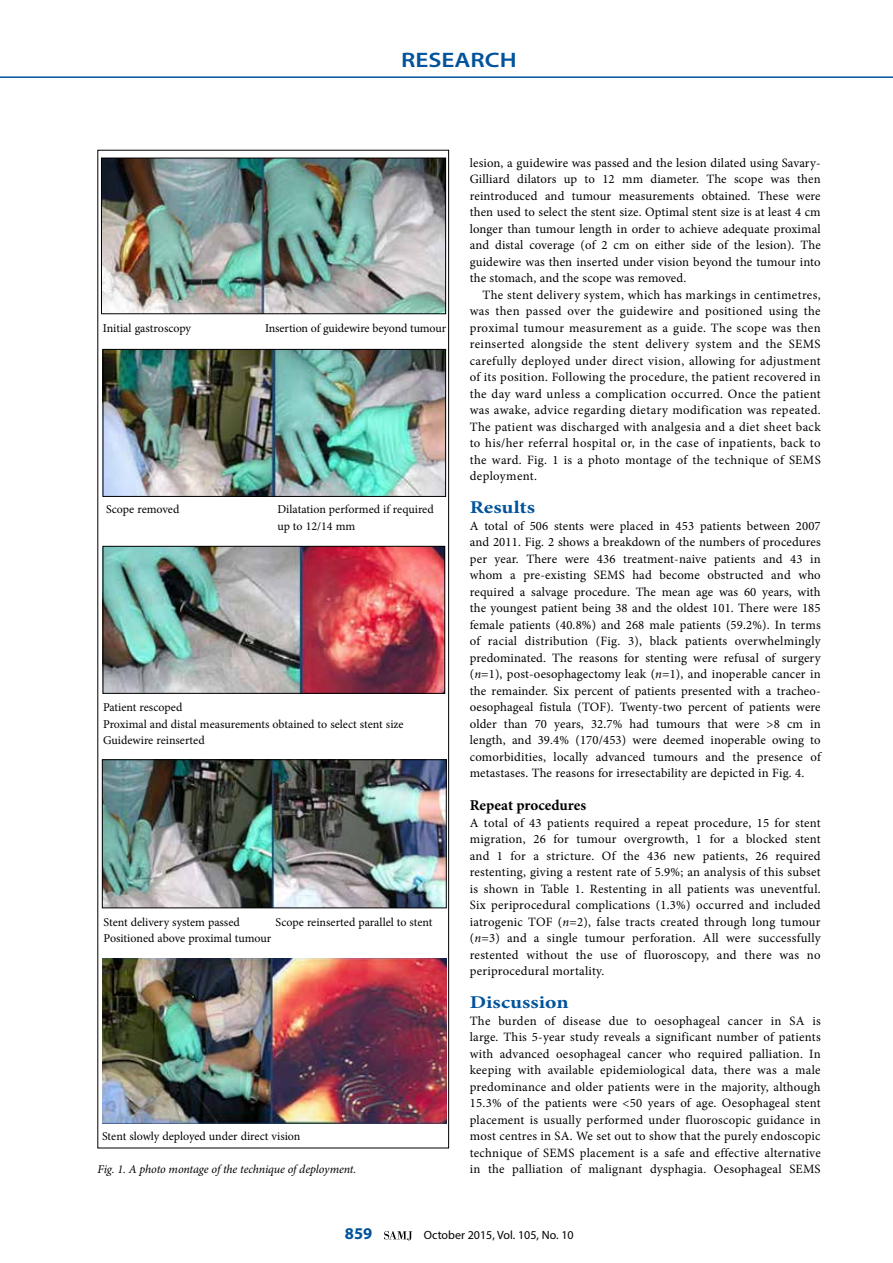
<style>
.page{position:relative;width:893px;height:1263px;background:#fff}
.page>*{position:absolute;margin:0;border:0;box-sizing:border-box;transform-origin:0 0}
.t1{font:600 21px "Myriad Pro";color:#00539b;scale:1.2 1}
.t2{font:700 18px "Minion Pro";color:#00539b;scale:1.2 1}
.t3{font:700 16.5px "Myriad Pro";color:#00539b}
.t4{font:700 15px "Minion Pro";color:#000}
.t5{font:12.75px/16.5px "Minion Pro";letter-spacing:.015em;color:#000;text-align:justify}
.t6{font:12px/16.5px "Minion Pro";color:#000}
.t7{font:italic 12px "Minion Pro";letter-spacing:-.01em;color:#000}
.t8{font:12px "Myriad Pro";color:#000}
.s1{font-style:italic}
</style>
<div class="page">
<hr style="left:0;top:76px;width:893px;height:2px;background:#00539b">
<svg style="left:384px;top:1231px;width:28px;height:9px"></svg>
<img style="left:103px;top:160px;width:341px;height:152px">
<div style="left:101px;top:158px;width:345px;height:156px;border:1px solid #000"></div>
<img style="left:105px;top:351px;width:339px;height:144px">
<div style="left:103px;top:349px;width:343px;height:148px;border:1px solid #000"></div>
<img style="left:105px;top:548px;width:338px;height:143px">
<div style="left:103px;top:546px;width:342px;height:147px;border:1px solid #000"></div>
<img style="left:102px;top:959px;width:344px;height:165px">
<img style="left:104px;top:761px;width:340px;height:145px">
<div style="left:102px;top:759px;width:344px;height:149px;border:1px solid #000"></div>
<h1 class="t1" style="left:401px;top:47px;width:98px">RESEARCH</h1>
<p class="t6" style="left:103px;top:320px;width:90px">Initial gastroscopy</p>
<p class="t6" style="left:265px;top:320px;width:183px">Insertion of guidewire beyond tumour</p>
<p class="t6" style="left:106px;top:501px;width:75px">Scope removed</p>
<p class="t6" style="left:277px;top:501px;width:158px">Dilatation performed if required up to 12/14 mm</p>
<p class="t6" style="left:103px;top:699px;width:302px">Patient rescoped<br>Proximal and distal measurements obtained to select stent size<br>Guidewire reinserted</p>
<p class="t6" style="left:104px;top:914px;width:169px">Stent delivery system passed<br>Positioned above proximal tumour</p>
<p class="t6" style="left:276px;top:914px;width:158px">Scope reinserted parallel to stent</p>
<p class="t6" style="left:102px;top:1128px;width:200px">Stent slowly deployed under direct vision</p>
<p class="t5" style="left:470px;top:154px;width:352px">lesion, a guidewire was passed and the lesion dilated using Savary-Gilliard dilators up to 12 mm diameter. The scope was then reintroduced and tumour measurements obtained. These were then used to select the stent size. Optimal stent size is at least 4 cm longer than tumour length in order to achieve adequate proximal and distal coverage (of 2 cm on either side of the lesion). The guidewire was then inserted under vision beyond the tumour into the stomach, and the scope was removed.</p>
<p class="t5" style="left:470px;top:286px;width:352px;text-indent:13px">The stent delivery system, which has markings in centimetres, was then passed over the guidewire and positioned using the proximal tumour measurement as a guide. The scope was then reinserted alongside the stent delivery system and the SEMS carefully deployed under direct vision, allowing for adjustment of its position. Following the procedure, the patient recovered in the day ward unless a complication occurred. Once the patient was awake, advice regarding dietary modification was repeated.<br>The patient was discharged with analgesia and a diet sheet back to his/her referral hospital or, in the case of inpatients, back to the ward. Fig. 1 is a photo montage of the technique of SEMS deployment.</p>
<h2 class="t2" style="left:470px;top:495px;width:56px">Results</h2>
<p class="t5" style="left:470px;top:517px;width:352px">A total of 506 stents were placed in 453 patients between 2007 and 2011. Fig. 2 shows a breakdown of the numbers of procedures per year. There were 436 treatment-naive patients and 43 in whom a pre-existing SEMS had become obstructed and who required a salvage procedure. The mean age was 60 years, with the youngest patient being 38 and the oldest 101. There were 185 female patients (40.8%) and 268 male patients (59.2%). In terms of racial distribution (Fig. 3), black patients overwhelmingly predominated. The reasons for stenting were refusal of surgery (<span class="s1">n</span>=1), post-oesophagectomy leak (<span class="s1">n</span>=1), and inoperable cancer in the remainder. Six percent of patients presented with a tracheo&shy;oesophageal fistula (TOF). Twenty-two percent of patients were older than 70 years, 32.7% had tumours that were &gt;8 cm in length, and 39.4% (170/453) were deemed inoperable owing to comorbidities, locally advanced tumours and the presence of metastases. The reasons for irresectability are depicted in Fig. 4.</p>
<p class="t4" style="left:470px;top:795px;width:118px">Repeat procedures</p>
<p class="t5" style="left:470px;top:814px;width:352px">A total of 43 patients required a repeat procedure, 15 for stent migration, 26 for tumour overgrowth, 1 for a blocked stent and 1 for a stricture. Of the 436 new patients, 26 required restenting, giving a restent rate of 5.9%; an analysis of this subset is shown in Table 1. Restenting in all patients was uneventful.<br>Six periprocedural complications (1.3%) occurred and included iatrogenic TOF (<span class="s1">n</span>=2), false tracts created through long tumour (<span class="s1">n</span>=3) and a single tumour perforation. All were successfully restented without the use of fluoroscopy, and there was no periprocedural mortality.</p>
<h2 class="t2" style="left:470px;top:990px;width:84px">Discussion</h2>
<p class="t5" style="left:470px;top:1012px;width:352px">The burden of disease due to oesophageal cancer in SA is large. This 5-year study reveals a significant number of patients with advanced oesophageal cancer who required palliation. In keeping with available epidemiological data, there was a male predominance and older patients were in the majority, although 15.3% of the patients were &lt;50 years of age. Oesophageal stent placement is usually performed under fluoroscopic guidance in most centres in SA. We set out to show that the purely endoscopic technique of SEMS placement is a safe and effective alternative</p>
<p class="t7" style="left:98px;top:1161px;width:260px">Fig. 1. A photo montage of the technique of deployment.</p>
<p class="t5" style="left:470px;top:1161px;width:352px">in the palliation of malignant dysphagia. Oesophageal SEMS</p>
<p class="t3" style="left:345px;top:1223px;width:29px">859</p>
<p class="t8" style="left:424px;top:1228px;width:151px">October 2015, Vol. 105, No. 10</p>
</div>
